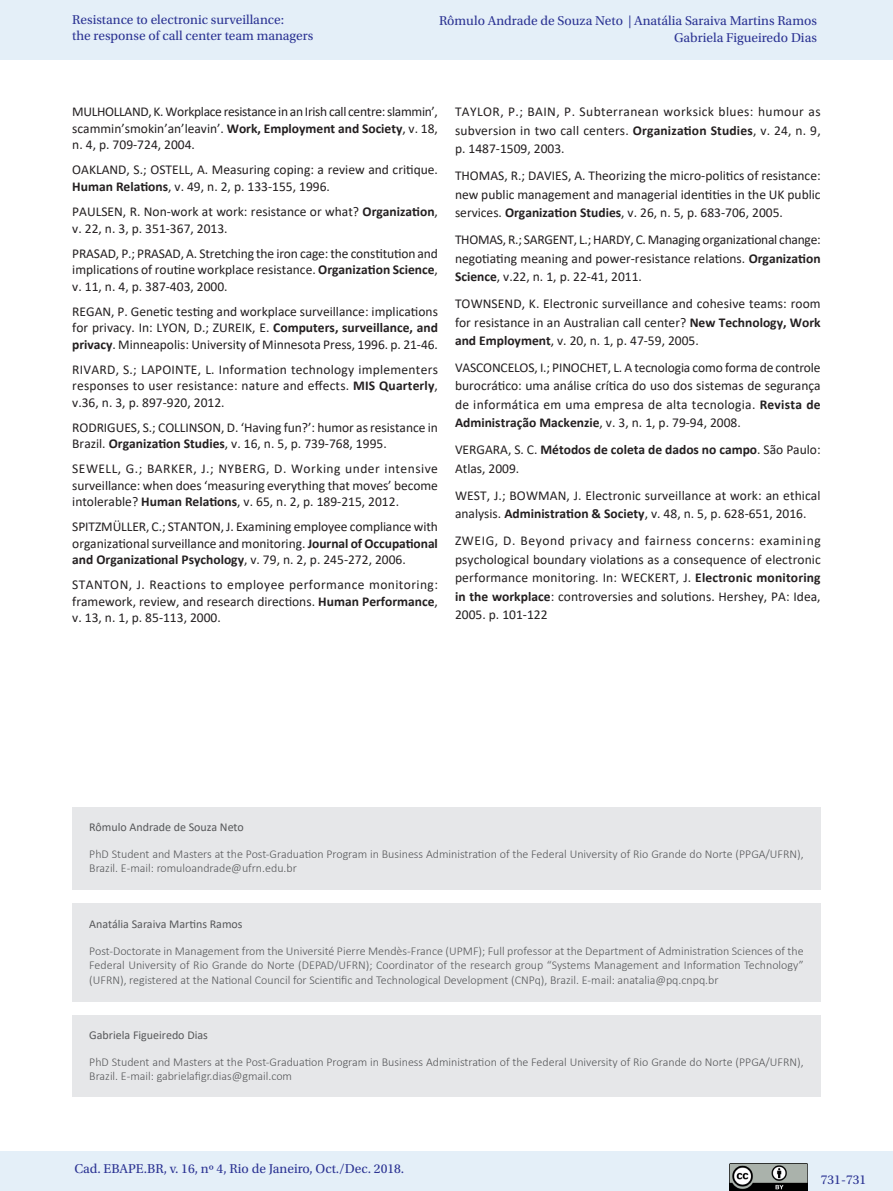
<style>
.page{position:relative;width:893px;height:1191px;background:#fff}
.page>*{position:absolute;margin:0;border:0;box-sizing:border-box;transform-origin:0 0}
.Referencias{font:13.5px/16.5px "Calibri";color:#231f20;text-align:justify}
.t1{font:13.5px/16.5px "Utopia Std";color:#2b3393}
._06_3_nota_de_fim_au{font:300 12px/14.4px "Calibri";color:#57585a}
._06_3_nota_de_fim_au-2{font:12px "Calibri";color:#57585a}
.s1{font-weight:700}
</style>
<div class="page">
<div style="left:0;top:1151px;width:893px;height:40px;background:#e4eff8"></div>
<img style="left:730px;top:1163px;width:77px;height:27px">
<div style="left:0;top:0;width:893px;height:60px;background:#e4eff8"></div>
<div style="left:72px;top:807px;width:749px;height:290px;background:#e6e7e9"></div>
<div style="left:72px;top:890px;width:749px;height:12px;background:#fff"></div>
<div style="left:72px;top:1001px;width:749px;height:13px;background:#fff"></div>
<p class="t1" style="left:72px;top:11px;width:242px">Resistance to electronic surveillance:<br>the response of call center team managers</p>
<p class="t1" style="left:439px;top:13px;width:379px;text-align:right">Rômulo Andrade de Souza Neto | Anatália Saraiva Martins Ramos<br>Gabriela Figueiredo Dias</p>
<p class="Referencias" style="left:72px;top:103px;width:367px">MULHOLLAND, K. Workplace resistance in an Irish call centre: slammin’, scammin’smokin’an’leavin’. <span class="s1">Work, Employment and Society</span>, v. 18, n. 4, p. 709-724, 2004.</p>
<p class="Referencias" style="left:72px;top:161px;width:367px">OAKLAND, S.; OSTELL, A. Measuring coping: a review and critique.<br><span class="s1">Human Relations</span>, v. 49, n. 2, p. 133-155, 1996.</p>
<p class="Referencias" style="left:72px;top:203px;width:367px">PAULSEN, R. Non-work at work: resistance or what? <span class="s1">Organization</span>, v. 22, n. 3, p. 351-367, 2013.</p>
<p class="Referencias" style="left:72px;top:244px;width:367px">PRASAD, P.; PRASAD, A. Stretching the iron cage: the constitution and implications of routine workplace resistance. <span class="s1">Organization Science</span>, v. 11, n. 4, p. 387-403, 2000.</p>
<p class="Referencias" style="left:72px;top:302px;width:367px">REGAN, P. Genetic testing and workplace surveillance: implications for privacy. In: LYON, D.; ZUREIK, E. <span class="s1">Computers, surveillance, and privacy</span>. Minneapolis: University of Minnesota Press, 1996. p. 21-46.</p>
<p class="Referencias" style="left:72px;top:360px;width:367px">RIVARD, S.; LAPOINTE, L. Information technology implementers responses to user resistance: nature and effects. <span class="s1">MIS Quarterly</span>, v.36, n. 3, p. 897-920, 2012.</p>
<p class="Referencias" style="left:72px;top:418px;width:367px">RODRIGUES, S.; COLLINSON, D. ‘Having fun?’: humor as resistance in<br>Brazil. <span class="s1">Organization Studies</span>, v. 16, n. 5, p. 739-768, 1995.</p>
<p class="Referencias" style="left:72px;top:460px;width:367px">SEWELL, G.; BARKER, J.; NYBERG, D. Working under intensive surveillance: when does ‘measuring everything that moves’ become intolerable? <span class="s1">Human Relations</span>, v. 65, n. 2, p. 189-215, 2012.</p>
<p class="Referencias" style="left:72px;top:518px;width:367px">SPITZMÜLLER, C.; STANTON, J. Examining employee compliance with organizational surveillance and monitoring. <span class="s1">Journal of Occupational and Organizational Psychology</span>, v. 79, n. 2, p. 245-272, 2006.</p>
<p class="Referencias" style="left:72px;top:576px;width:367px">STANTON, J. Reactions to employee performance monitoring: framework, review, and research directions. <span class="s1">Human Performance</span>, v. 13, n. 1, p. 85-113, 2000.</p>
<p class="Referencias" style="left:455px;top:102px;width:367px;line-height:18.5px">TAYLOR, P.; BAIN, P. Subterranean worksick blues: humour as subversion in two call centers. <span class="s1">Organization Studies</span>, v. 24, n. 9, p. 1487-1509, 2003.</p>
<p class="Referencias" style="left:455px;top:166px;width:367px;line-height:18.5px">THOMAS, R.; DAVIES, A. Theorizing the micro-politics of resistance: new public management and managerial identities in the UK public services. <span class="s1">Organization Studies</span>, v. 26, n. 5, p. 683-706, 2005.</p>
<p class="Referencias" style="left:455px;top:230px;width:367px;line-height:18.5px">THOMAS, R.; SARGENT, L.; HARDY, C. Managing organizational change: negotiating meaning and power-resistance relations. <span class="s1">Organization Science</span>, v.22, n. 1, p. 22-41, 2011.</p>
<p class="Referencias" style="left:455px;top:294px;width:367px;line-height:18.5px">TOWNSEND, K. Electronic surveillance and cohesive teams: room for resistance in an Australian call center? <span class="s1">New Technology, Work and Employment</span>, v. 20, n. 1, p. 47-59, 2005.</p>
<p class="Referencias" style="left:455px;top:358px;width:367px;line-height:18.5px">VASCONCELOS, I.; PINOCHET, L. A tecnologia como forma de controle burocrático: uma análise crítica do uso dos sistemas de segurança de informática em uma empresa de alta tecnologia. <span class="s1">Revista de Administração Mackenzie</span>, v. 3, n. 1, p. 79-94, 2008.</p>
<p class="Referencias" style="left:455px;top:440px;width:367px;line-height:18.5px">VERGARA, S. C. <span class="s1">Métodos de coleta de dados no campo</span>. São Paulo:<br>Atlas, 2009.</p>
<p class="Referencias" style="left:455px;top:486px;width:367px;line-height:18.5px">WEST, J.; BOWMAN, J. Electronic surveillance at work: an ethical analysis. <span class="s1">Administration &amp; Society</span>, v. 48, n. 5, p. 628-651, 2016.</p>
<p class="Referencias" style="left:455px;top:531px;width:367px;line-height:18.5px">ZWEIG, D. Beyond privacy and fairness concerns: examining psychological boundary violations as a consequence of electronic performance monitoring. In: WECKERT, J. <span class="s1">Electronic monitoring in the workplace</span>: controversies and solutions. Hershey, PA: Idea, 2005. p. 101-122</p>
<p class="_06_3_nota_de_fim_au-2" style="left:89px;top:818px;width:156px">Rômulo Andrade de Souza Neto</p>
<p class="_06_3_nota_de_fim_au" style="left:89px;top:846px;width:716px">PhD Student and Masters at the Post-Graduation Program in Business Administration of the Federal University of Rio Grande do Norte (PPGA/UFRN),<br>Brazil. E-mail: romuloandrade@ufrn.edu.br</p>
<p class="_06_3_nota_de_fim_au-2" style="left:89px;top:915px;width:155px">Anatália Saraiva Martins Ramos</p>
<p class="_06_3_nota_de_fim_au" style="left:89px;top:943px;width:716px;text-align:justify">Post-Doctorate in Management from the Université Pierre Mendès-France (UPMF); Full professor at the Department of Administration Sciences of the Federal University of Rio Grande do Norte (DEPAD/UFRN); Coordinator of the research group “Systems Management and Information Technology” (UFRN), registered at the National Council for Scientific and Technological Development (CNPq), Brazil. E-mail: anatalia@pq.cnpq.br</p>
<p class="_06_3_nota_de_fim_au-2" style="left:89px;top:1026px;width:120px">Gabriela Figueiredo Dias</p>
<p class="_06_3_nota_de_fim_au" style="left:89px;top:1054px;width:716px">PhD Student and Masters at the Post-Graduation Program in Business Administration of the Federal University of Rio Grande do Norte (PPGA/UFRN),<br>Brazil. E-mail: gabrielafigr.dias@gmail.com</p>
<p class="t1" style="left:74px;top:1160px;width:332px">Cad. EBAPE.BR, v. 16, nº 4, Rio de Janeiro, Oct./Dec. 2018.</p>
<p class="t1" style="left:821px;top:1171px;width:47px">731-731</p>
</div>
